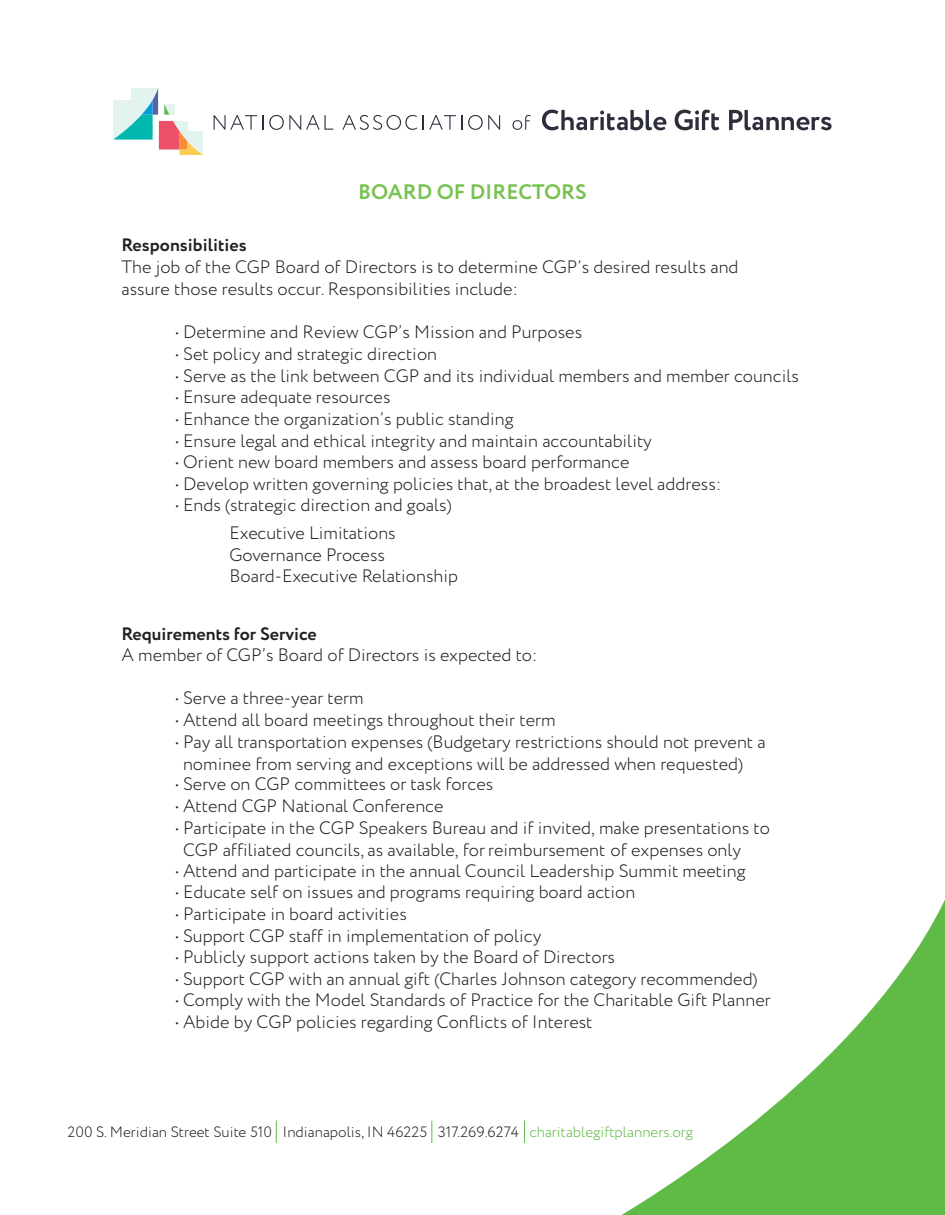
<style>
.page{position:relative;width:945px;height:1215px;background:#fff}
.page>*{position:absolute;margin:0;border:0;box-sizing:border-box;transform-origin:0 0}
.t1{font:700 21px "Circe";color:#78c252}
.t2{font:300 18px/21.6px "Circe";color:#231f20}
.t3{font:700 18px "Circe";color:#231f20}
.t4{font:300 15px "Circe";color:#231f20}
.s1{color:#60bb46}
</style>
<div class="page">
<svg style="left:113px;top:88px;width:90px;height:67px"></svg>
<svg style="left:542px;top:110px;width:124px;height:20px"></svg>
<svg style="left:675px;top:110px;width:44px;height:20px"></svg>
<svg style="left:729px;top:110px;width:103px;height:20px"></svg>
<svg style="left:214px;top:115px;width:49px;height:15px"></svg>
<svg style="left:269px;top:115px;width:64px;height:15px"></svg>
<svg style="left:342px;top:115px;width:75px;height:15px"></svg>
<svg style="left:423px;top:115px;width:39px;height:15px"></svg>
<svg style="left:468px;top:115px;width:32px;height:15px"></svg>
<svg style="left:512px;top:115px;width:19px;height:15px"></svg>
<svg style="left:621px;top:900px;width:324px;height:315px"></svg>
<svg style="left:276px;top:1120px;width:1px;height:23px"></svg>
<svg style="left:524px;top:1120px;width:1px;height:23px"></svg>
<svg style="left:431px;top:1120px;width:1px;height:23px"></svg>
<p class="t1" style="left:358px;top:178px;width:230px">BOARD OF DIRECTORS</p>
<p class="t3" style="left:122px;top:233px;width:127px">Responsibilities</p>
<p class="t2" style="left:122px;top:256px;width:619px;line-height:22px">The job of the CGP Board of Directors is to determine CGP’s desired results and assure those results occur. Responsibilities include:</p>
<p class="t2" style="left:176px;top:321px;width:408px">• Determine and Review CGP’s Mission and Purposes</p>
<p class="t2" style="left:176px;top:344px;width:263px">• Set policy and strategic direction</p>
<p class="t2" style="left:176px;top:365px;width:625px">• Serve as the link between CGP and its individual members and member councils</p>
<p class="t2" style="left:176px;top:387px;width:216px">• Ensure adequate resources</p>
<p class="t2" style="left:176px;top:408px;width:339px">• Enhance the organization’s public standing</p>
<p class="t2" style="left:176px;top:430px;width:478px">• Ensure legal and ethical integrity and maintain accountability</p>
<p class="t2" style="left:176px;top:452px;width:455px">• Orient new board members and assess board performance</p>
<p class="t2" style="left:176px;top:473px;width:548px">• Develop written governing policies that, at the broadest level address:</p>
<p class="t2" style="left:176px;top:492px;width:278px;line-height:27.8px;text-align:center">• Ends (strategic direction and goals)<br>Executive Limitations</p>
<p class="t2" style="left:230px;top:544px;width:230px">Governance Process<br>Board-Executive Relationship</p>
<p class="t3" style="left:122px;top:621px;width:197px">Requirements for Service</p>
<p class="t2" style="left:122px;top:645px;width:418px">A member of CGP’s Board of Directors is expected to:</p>
<p class="t2" style="left:176px;top:688px;width:190px">• Serve a three-year term</p>
<p class="t2" style="left:176px;top:709px;width:382px">• Attend all board meetings throughout their term</p>
<p class="t2" style="left:183px;top:731px;width:584px;text-indent:-8px">• Pay all transportation expenses (Budgetary restrictions should not prevent a nominee from serving and exceptions will be addressed when requested)</p>
<p class="t2" style="left:176px;top:774px;width:319px">• Serve on CGP committees or task forces</p>
<p class="t2" style="left:176px;top:796px;width:270px">• Attend CGP National Conference</p>
<p class="t2" style="left:183px;top:818px;width:588px;text-indent:-8px">• Participate in the CGP Speakers Bureau and if invited, make presentations to<br>CGP affiliated councils, as available, for reimbursement of expenses only</p>
<p class="t2" style="left:176px;top:860px;width:572px">• Attend and participate in the annual Council Leadership Summit meeting</p>
<p class="t2" style="left:176px;top:882px;width:461px">• Educate self on issues and programs requiring board action</p>
<p class="t2" style="left:176px;top:904px;width:233px">• Participate in board activities</p>
<p class="t2" style="left:176px;top:925px;width:367px">• Support CGP staff in implementation of policy</p>
<p class="t2" style="left:176px;top:947px;width:441px">• Publicly support actions taken by the Board of Directors</p>
<p class="t2" style="left:176px;top:968px;width:584px">• Support CGP with an annual gift (Charles Johnson category recommended)</p>
<p class="t2" style="left:176px;top:990px;width:597px">• Comply with the Model Standards of Practice for the Charitable Gift Planner</p>
<p class="t2" style="left:176px;top:1012px;width:419px">• Abide by CGP policies regarding Conflicts of Interest</p>
<p class="t4" style="left:68px;top:1122px;width:627px">200 S. Meridian Street Suite 510 Indianapolis, IN 46225 317.269.6274 <span class="s1">charitablegiftplanners.org</span></p>
</div>
